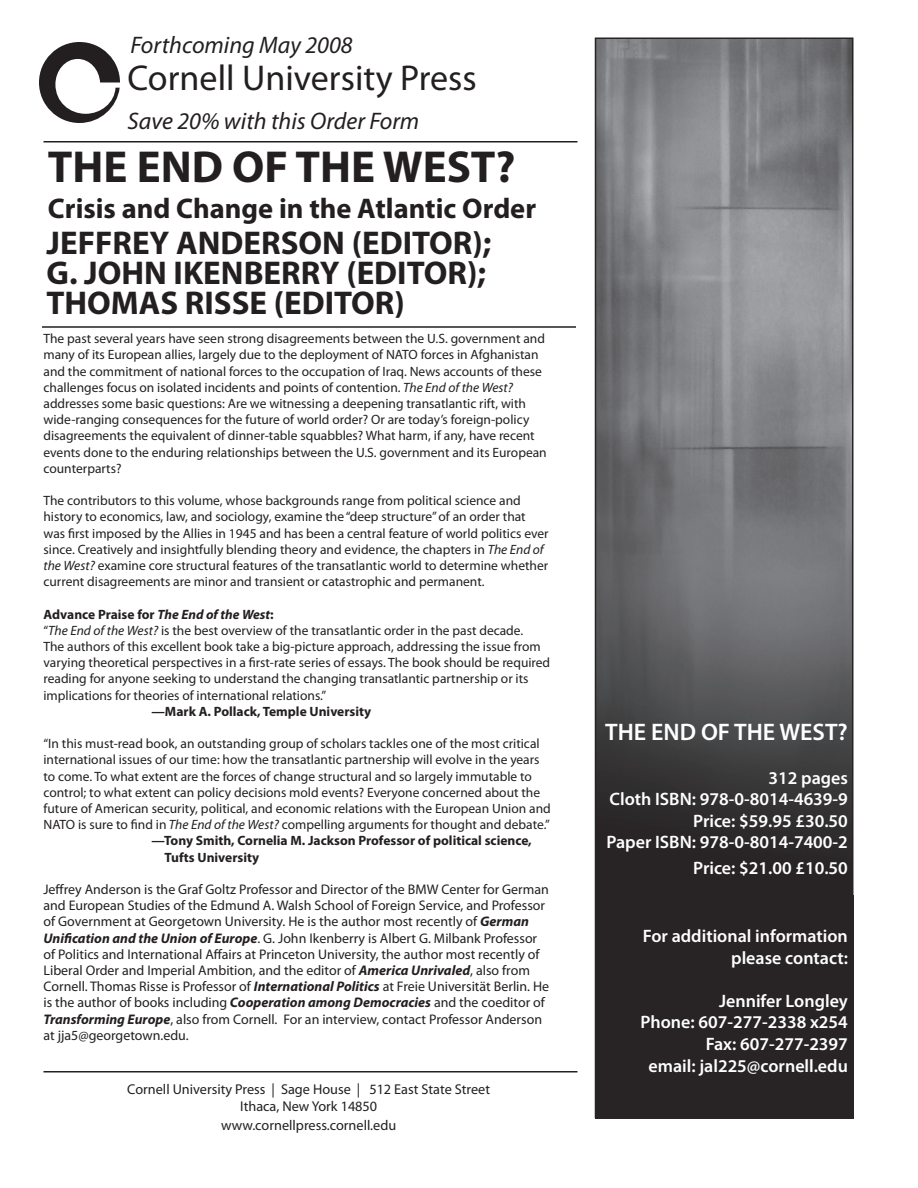
<style>
.page{position:relative;width:918px;height:1188px;background:#fff}
.page>*{position:absolute;margin:0;border:0;box-sizing:border-box;transform-origin:0 0}
.t1{font:700 45px "Myriad Pro";color:#231f20}
.t2{font:36px "Myriad Pro";color:#231f20}
.t3{font:700 33px/30px "Myriad Pro";color:#231f20}
.t4{font:700 28.5px "Myriad Pro";color:#231f20}
.t5{font:italic 24px "Myriad Pro";color:#231f20}
.t6{font:600 24px "Myriad Pro";color:#fff}
.t7{font:600 18px "Myriad Pro";color:#fff}
.t8{font:14.25px "Myriad Pro";color:#231f20}
.t9{font:13.95px/16.2px "Myriad Pro";color:#231f20}
.t10{font:13.5px/16.2px "Myriad Pro";color:#231f20}
.t11{font:700 13.5px/16.2px "Myriad Pro";color:#231f20}
.s1{font-style:italic}
.s2{font-weight:700;font-style:italic}
</style>
<div class="page">
<img style="left:598px;top:41px;width:252px;height:1074px">
<div style="left:595px;top:38px;width:258px;height:1080px;border:2px solid #231f20"></div>
<hr style="left:43px;top:141px;width:534px;height:1px;background:#231f20">
<hr style="left:42px;top:326px;width:534px;height:2px;background:#231f20">
<hr style="left:43px;top:1071px;width:534px;height:1px;background:#231f20">
<svg style="left:39px;top:42px;width:81px;height:81px"></svg>
<p class="t5" style="left:130px;top:30px;width:224px">Forthcoming May 2008</p>
<p class="t2" style="left:128px;top:56px;width:351px">Cornell University Press</p>
<p class="t5" style="left:128px;top:106px;width:293px">Save 20% with this Order Form</p>
<p class="t1" style="left:48px;top:138px;width:469px">THE END OF THE WEST?</p>
<p class="t4" style="left:48px;top:190px;width:490px">Crisis and Change in the Atlantic Order</p>
<p class="t3" style="left:46px;top:227px;width:446px">JEFFREY ANDERSON (EDITOR);<br>G. JOHN IKENBERRY (EDITOR);<br>THOMAS RISSE (EDITOR)</p>
<p class="t10" style="left:43px;top:330px;width:505px">The past several years have seen strong disagreements between the U.S. government and many of its European allies, largely due to the deployment of NATO forces in Afghanistan and the commitment of national forces to the occupation of Iraq. News accounts of these challenges focus on isolated incidents and points of contention. <span class="s1">The End of the West? </span>addresses some basic questions: Are we witnessing a deepening transatlantic rift, with wide-ranging consequences for the future of world order? Or are today’s foreign-policy disagreements the equivalent of dinner-table squabbles? What harm, if any, have recent events done to the enduring relationships between the U.S. government and its European counterparts?</p>
<p class="t10" style="left:43px;top:492px;width:507px">The contributors to this volume, whose backgrounds range from political science and history to economics, law, and sociology, examine the “deep structure” of an order that was first imposed by the Allies in 1945 and has been a central feature of world politics ever since. Creatively and insightfully blending theory and evidence, the chapters in <span class="s1">The End of the West?</span> examine core structural features of the transatlantic world to determine whether current disagreements are minor and transient or catastrophic and permanent.</p>
<p class="t11" style="left:43px;top:605px;width:232px">Advance Praise for <span class="s1">The End of the West</span>:</p>
<p class="t10" style="left:43px;top:622px;width:508px">“<span class="s1">The End of the West?</span> is the best overview of the transatlantic order in the past decade.<br>The authors of this excellent book take a big-picture approach, addressing the issue from varying theoretical perspectives in a first-rate series of essays. The book should be required reading for anyone seeking to understand the changing transatlantic partnership or its implications for theories of international relations.”</p>
<p class="t11" style="left:151px;top:703px;width:221px">—Mark A. Pollack, Temple University</p>
<p class="t10" style="left:43px;top:735px;width:509px">“In this must-read book, an outstanding group of scholars tackles one of the most critical international issues of our time: how the transatlantic partnership will evolve in the years to come. To what extent are the forces of change structural and so largely immutable to control; to what extent can policy decisions mold events? Everyone concerned about the future of American security, political, and economic relations with the European Union and NATO is sure to find in <span class="s1">The End of the West?</span> compelling arguments for thought and debate.”</p>
<p class="t11" style="left:165px;top:832px;width:369px;text-indent:-13px">—Tony Smith, Cornelia M. Jackson Professor of political science,<br>Tufts University</p>
<p class="t9" style="left:43px;top:881px;width:507px">Jeffrey Anderson is the Graf Goltz Professor and Director of the BMW Center for German and European Studies of the Edmund A. Walsh School of Foreign Service, and Professor of Government at Georgetown University. He is the author most recently of <span class="s2">German Unification and the Union of Europe</span>. G. John Ikenberry is Albert G. Milbank Professor of Politics and International Affairs at Princeton University, the author most recently of Liberal Order and Imperial Ambition, and the editor of <span class="s2">America Unrivaled</span>, also from Cornell. Thomas Risse is Professor of <span class="s2">International Politics</span> at Freie Universität Berlin. He is the author of books including <span class="s2">Cooperation among Democracies</span> and the coeditor of <span class="s2">Transforming Europe</span>, also from Cornell. For an interview, contact Professor Anderson at jja5@georgetown.edu.</p>
<p class="t8" style="left:127px;top:1080px;width:364px">Cornell University Press | Sage House | 512 East State Street</p>
<p class="t8" style="left:240px;top:1097px;width:139px">Ithaca, New York 14850</p>
<p class="t8" style="left:221px;top:1117px;width:177px">www.cornellpress.cornell.edu</p>
<p class="t6" style="left:605px;top:717px;width:244px">THE END OF THE WEST?</p>
<p class="t7" style="left:768px;top:766px;width:81px">312 pages</p>
<p class="t7" style="left:610px;top:788px;width:240px">Cloth ISBN: 978-0-8014-4639-9</p>
<p class="t7" style="left:693px;top:809px;width:156px">Price: $59.95 £30.50</p>
<p class="t7" style="left:606px;top:831px;width:243px">Paper ISBN: 978-0-8014-7400-2</p>
<p class="t7" style="left:693px;top:856px;width:156px">Price: $21.00 £10.50</p>
<p class="t7" style="left:643px;top:925px;width:207px">For additional information</p>
<p class="t7" style="left:731px;top:946px;width:118px">please contact:</p>
<p class="t7" style="left:719px;top:989px;width:130px">Jennifer Longley</p>
<p class="t7" style="left:641px;top:1011px;width:209px">Phone: 607-277-2338 x254</p>
<p class="t7" style="left:706px;top:1033px;width:144px">Fax: 607-277-2397</p>
<p class="t7" style="left:648px;top:1054px;width:201px">email: jal225@cornell.edu</p>
</div>
